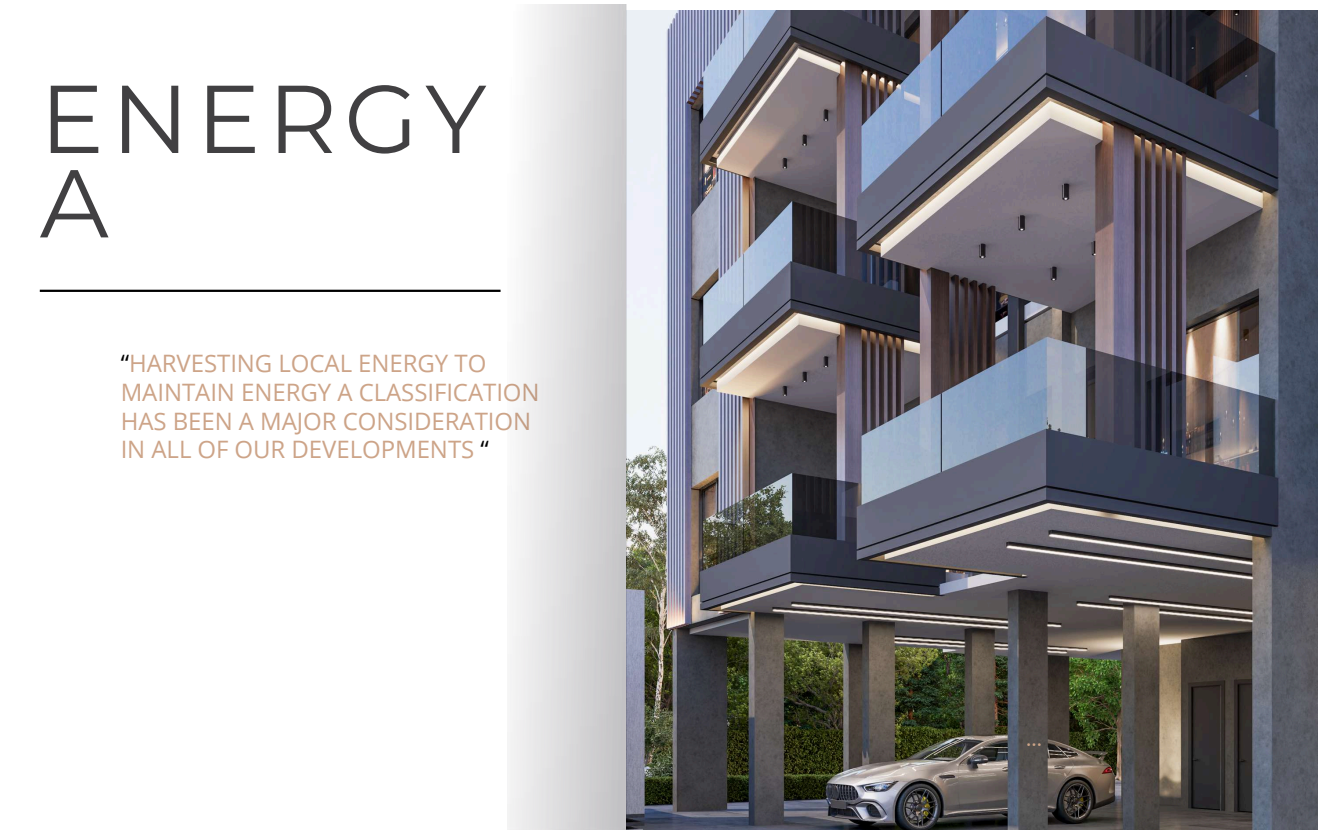
<style>
.page{position:relative;width:1318px;height:830px;background:#fff}
.page>*{position:absolute;margin:0;border:0;box-sizing:border-box;transform-origin:0 0}
.t1{font:96.07px/84.4px "Montserrat";letter-spacing:.075em;color:#414042}
.t2{font:24.75px "Montserrat";color:#cda488}
.t3{font:24px/28.7px "Open Sans";color:#cda488}
.s1{color:#000}
</style>
<div class="page">
<hr style="left:40px;top:290px;width:461px;height:2px;background:#000">
<img style="left:627px;top:10px;width:691px;height:820px">
<img style="left:507px;top:4px;width:120px;height:826px">
<h1 class="t1" style="left:40px;top:76px;width:448px">ENERGY<br>A</h1>
<p class="t3" style="left:121px;top:348px;width:420px"><span class="s1">“</span>HARVESTING LOCAL ENERGY TO<br>MAINTAIN ENERGY A CLASSIFICATION<br>HAS BEEN A MAJOR CONSIDERATION<br>IN ALL OF OUR DEVELOPMENTS <span class="s1">“</span></p>
<p class="t2" style="left:1026px;top:722px;width:17px">...</p>
</div>
